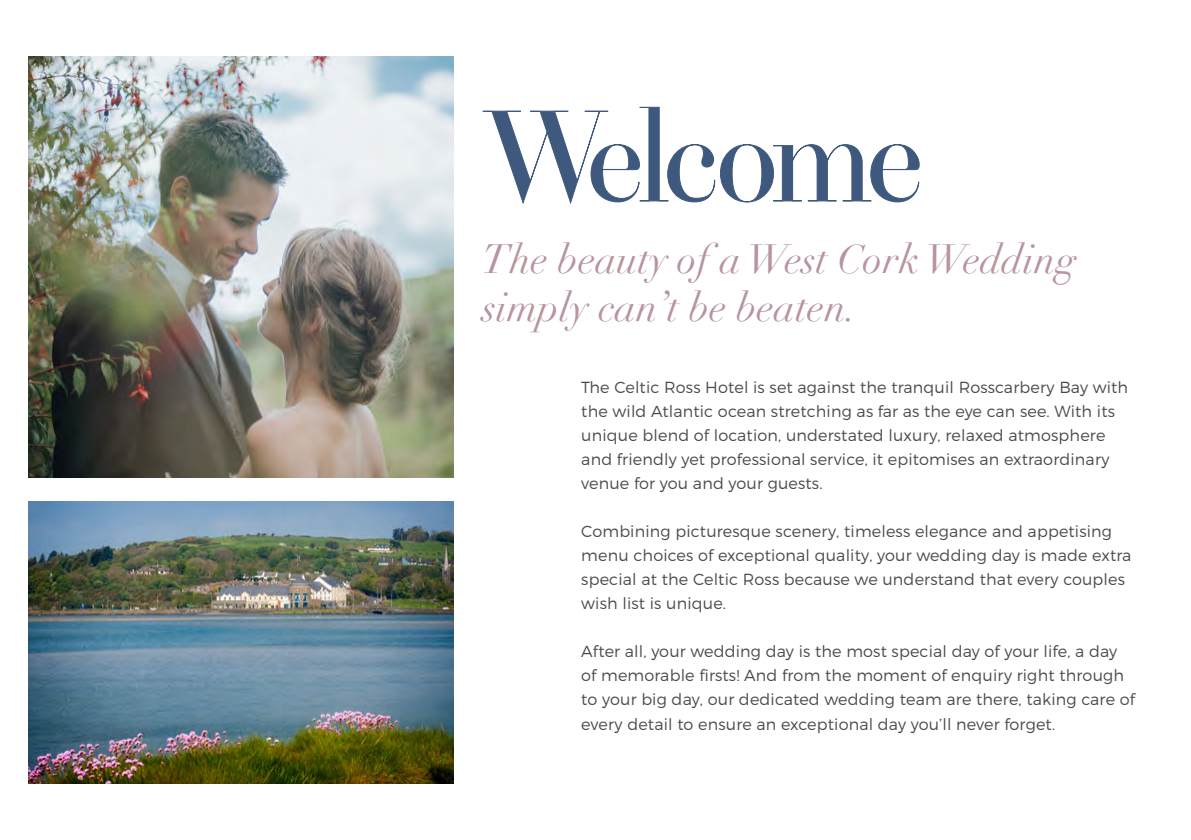
<style>
.page{position:relative;width:1191px;height:840px;background:#fff}
.page>*{position:absolute;margin:0;border:0;box-sizing:border-box;transform-origin:0 0}
.t1{font:128px "Henri Didot";letter-spacing:-.03em;color:#3e587e}
.t2{font:italic 40px/48px "Didot";color:#b8949c}
.t3{font:300 16px/24px "Montserrat";letter-spacing:.01em;color:#4a4a49}
</style>
<div class="page">
<img style="left:28px;top:57px;width:426px;height:420px">
<img style="left:28px;top:501px;width:426px;height:281px">
<svg style="left:483px;top:107px;width:436px;height:97px"></svg>
<h1 class="t1" style="left:482px;top:73px;width:441px">Welcome</h1>
<h2 class="t2" style="left:482px;top:235px;width:596px">The beauty of a West Cork Wedding simply can’t be beaten.</h2>
<p class="t3" style="left:581px;top:375px;width:548px">The Celtic Ross Hotel is set against the tranquil Rosscarbery Bay with the wild Atlantic ocean stretching as far as the eye can see. With its unique blend of location, understated luxury, relaxed atmosphere and friendly yet professional service, it epitomises an extraordinary venue for you and your guests.</p>
<p class="t3" style="left:581px;top:519px;width:551px">Combining picturesque scenery, timeless elegance and appetising menu choices of exceptional quality, your wedding day is made extra special at the Celtic Ross because we understand that every couples wish list is unique.</p>
<p class="t3" style="left:581px;top:639px;width:555px">After all, your wedding day is the most special day of your life, a day of memorable firsts! And from the moment of enquiry right through to your big day, our dedicated wedding team are there, taking care of every detail to ensure an exceptional day you’ll never forget.</p>
</div>
